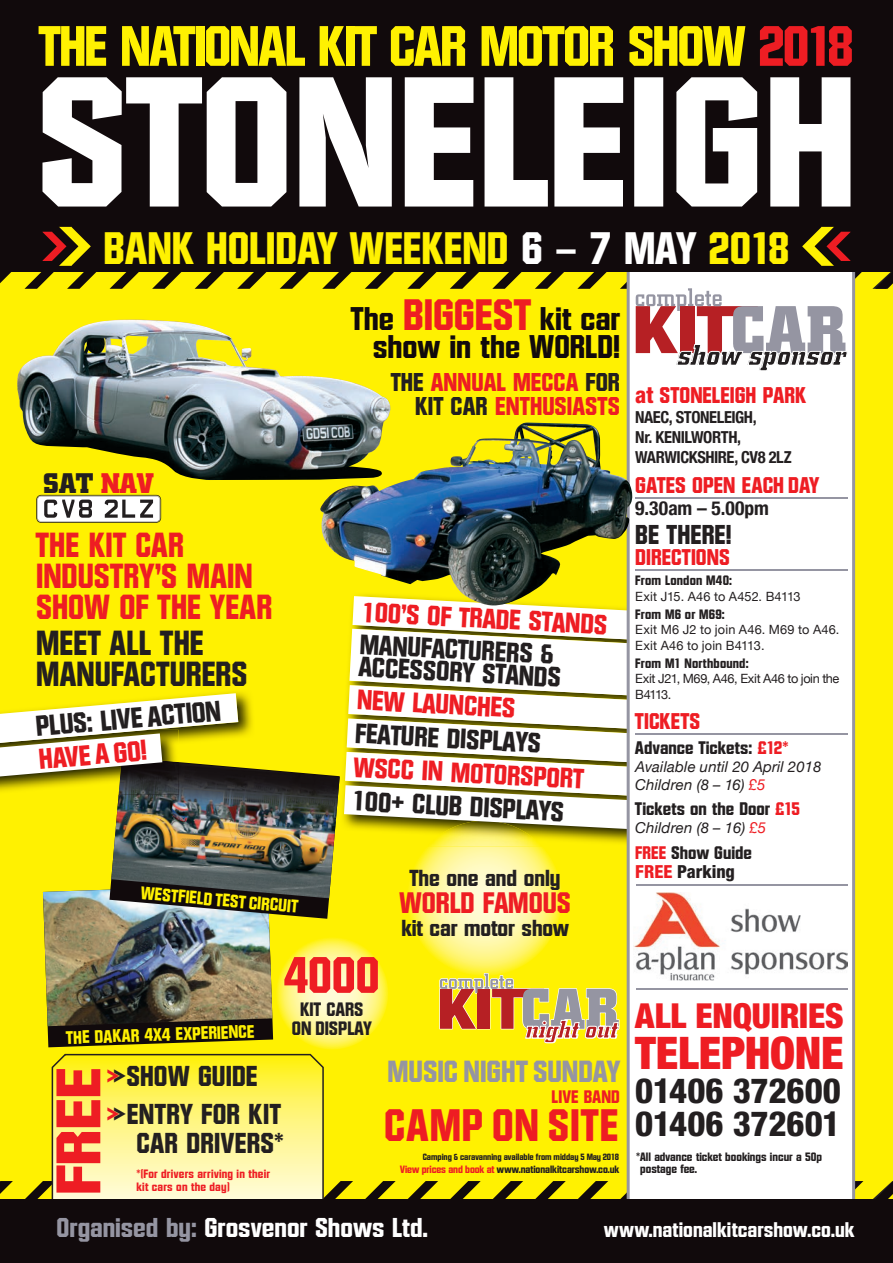
<style>
.page{position:relative;width:893px;height:1263px;background:#fff}
.page>*{position:absolute;margin:0;border:0;box-sizing:border-box;transform-origin:0 0}
.t1{font:800 56.25px "Facet";letter-spacing:-.03em;color:#fff101}
.t2{font:800 50.7px "Facet";color:#ee1d23}
.t3{font:800 45px "Facet";color:#fff101}
.t4{font:800 45px "Facet";letter-spacing:.015em;color:#ee1d23}
.t5{font:900 condensed 45px "Helvetica Neue";letter-spacing:-.005em;color:#ee1d23}
.t6{font:800 condensed 34.8px/32.7px "Helvetica Neue";letter-spacing:-.005em;color:#231f20}
.t7{font:800 34.5px/31px "Facet";letter-spacing:.02em;color:#ee1d23}
.t8{font:800 34.5px/31px "Facet";letter-spacing:.01em;color:#231f20}
.t9{font:900 condensed 34.5px "Helvetica Neue";letter-spacing:-.005em;color:#ee1d23}
.t10{font:800 32.4px/28.5px "Facet";color:#110a0c;text-align:right}
.t11{font:800 30.15px "Facet";color:#9595a2}
.t12{font:italic 700 29.4px "City";color:#231f20}
.t13{font:800 29.25px "Facet";color:#ee1d23}
.t14{font:800 28.5px/38px "Facet";letter-spacing:.005em;color:#231f20}
.t15{font:800 28.5px "Facet";color:#ee1d23}
.t16{font:700 28.05px "City";color:#231f20}
.t17{font:800 27.75px/22.5px "Facet";color:#231f20}
.t18{font:800 27.75px "Facet";color:#ee1d23}
.t19{font:800 27px "Facet";color:#fff}
.t20{font:800 27px "Facet";color:#231f20}
.t21{font:800 25.5px/24px "Facet";letter-spacing:.015em;color:#ee1d23;text-align:right}
.t22{font:italic 700 24.9px "City";color:#b62024}
.t23{font:800 22.95px "Facet";color:#231f20}
.t24{font:800 22.5px "Facet";letter-spacing:.015em;color:#ee1d23}
.t25{font:800 21px "Facet";color:#fff}
.t26{font:700 condensed 19.5px "Helvetica Neue";letter-spacing:.01em;color:#231f20}
.t27{font:800 19.2px/19.8px "Facet";letter-spacing:.005em;color:#231f20;text-align:center}
.t28{font:800 18px "Facet";color:#231f20}
.t29{font:800 18px "Facet";color:#fff101}
.t30{font:800 condensed 18px "Helvetica Neue";color:#231f20}
.t31{font:800 17.85px "Facet";color:#ee1d23}
.t32{font:700 condensed 16.5px/19.8px "Helvetica Neue";letter-spacing:-.025em;color:#231f20}
.t33{font:italic 15px/17.1px "Helvetica Neue";letter-spacing:.01em;color:#231f20}
.t34{font:800 13.5px "Facet";letter-spacing:.015em;color:#231f20}
.t35{font:12.75px/15.3px "Helvetica Neue";letter-spacing:-.005em;color:#231f20}
.t36{font:12.75px/16.2px "Helvetica Neue";letter-spacing:-.03em;color:#231f20}
.t37{font:800 12px/12px "Facet";color:#231f20}
.t38{font:800 12px/12.6px "Facet";letter-spacing:.015em;color:#ee1d23}
.t39{font:800 10.5px "Facet";letter-spacing:-.01em;color:#231f20}
.t40{font:800 9px "Facet";letter-spacing:-.005em;color:#231f20}
.s1{color:#ee1d23}
.s2{color:#fff}
.s3{font-size:43.5px;color:#ee1d23}
.s4{color:#231f20}
.s5{font-family:"Helvetica Neue";font-stretch:condensed}
.s6{color:#9595a2}
</style>
<div class="page">
<div style="left:0;top:271px;width:893px;height:928px;background:#fff101"></div>
<div style="left:627px;top:371px;width:228px;height:698px;background:#fff"></div>
<img style="left:654px;top:893px;width:193px;height:88px">
<hr style="left:636px;top:884px;width:211px;height:1px;background:#9595a2">
<hr style="left:636px;top:988px;width:211px;height:1px;background:#9595a2">
<svg style="left:52px;top:1054px;width:272px;height:15px"></svg>
<div style="left:0;top:0;width:893px;height:272px;background:#110a0c"></div>
<div style="left:0;top:1199px;width:893px;height:64px;background:#110a0c"></div>
<svg style="left:36px;top:495px;width:125px;height:28px;background:#bdbcb6"></svg>
<svg style="left:42px;top:77px;width:808px;height:130px;fill:#fff"></svg>
<svg style="left:0;top:227px;width:893px;height:144px"></svg>
<svg style="left:0;top:1069px;width:893px;height:130px"></svg>
<img style="left:16px;top:320px;width:375px;height:160px">
<img style="left:319px;top:422px;width:314px;height:174px">
<img style="left:0;top:596px;width:654px;height:451px">
<hr style="left:635px;top:497px;width:212px;height:2px;background:#9595a2">
<hr style="left:635px;top:569px;width:212px;height:2px;background:#9595a2">
<hr style="left:635px;top:733px;width:212px;height:1px;background:#9595a2">
<h1 class="t1" style="left:39px;top:15px;width:816px">THE NATIONAL KIT CAR MOTOR SHOW <span class="s1">2018</span></h1>
<h3 class="t3" style="left:103px;top:223px;width:688px">BANK HOLIDAY WEEKEND <span class="s2">6 – 7 MAY</span> 2018</h3>
<h3 class="t10" style="left:351px;top:304px;width:270px">The <span class="s3">BIGGEST</span> kit car show in the WORLD!</h3>
<h3 class="t12" style="left:676px;top:339px;width:170px">show sponsor</h3>
<h3 class="t21" style="left:391px;top:369px;width:231px"><span class="s4">THE</span> ANNUAL MECCA <span class="s4">FOR<br>KIT CAR</span> ENTHUSIASTS</h3>
<h3 class="t24" style="left:635px;top:383px;width:172px"><span class="s5">at</span> STONELEIGH PARK</h3>
<p class="t32" style="left:635px;top:406px;width:158px">NAEC, STONELEIGH,<br>Nr. KENILWORTH,<br>WARWICKSHIRE, CV8 2LZ</p>
<h3 class="t24" style="left:635px;top:473px;width:186px">GATES OPEN EACH DAY</h3>
<h3 class="t26" style="left:635px;top:492px;width:135px">9.30am – 5.00pm</h3>
<h3 class="t20" style="left:635px;top:520px;width:98px">BE THERE!</h3>
<h3 class="t24" style="left:635px;top:544px;width:96px">DIRECTIONS</h3>
<p class="t34" style="left:635px;top:573px;width:98px">From London M40:</p>
<p class="t35" style="left:635px;top:589px;width:167px">Exit J15. A46 to A452. B4113</p>
<p class="t34" style="left:635px;top:607px;width:91px">From M6 or M69:</p>
<p class="t35" style="left:635px;top:623px;width:206px">Exit M6 J2 to join A46. M69 to A46.<br>Exit A46 to join B4113.</p>
<p class="t34" style="left:635px;top:655px;width:115px">From M1 Northbound:</p>
<p class="t36" style="left:635px;top:671px;width:205px">Exit J21, M69, A46, Exit A46 to join the<br>B4113.</p>
<h3 class="t24" style="left:635px;top:708px;width:67px">TICKETS</h3>
<h3 class="t28" style="left:635px;top:738px;width:155px">Advance Tickets: <span class="s1">£12*</span></h3>
<p class="t33" style="left:635px;top:759px;width:188px">Available until 20 April 2018<br>Children (8 – 16) <span class="s1">£5</span></p>
<h3 class="t28" style="left:635px;top:799px;width:166px">Tickets on the Door <span class="s1">£15</span></h3>
<p class="t33" style="left:635px;top:820px;width:132px">Children (8 – 16) <span class="s1">£5</span></p>
<h3 class="t28" style="left:635px;top:843px;width:118px"><span class="s1">FREE</span> Show Guide</h3>
<h3 class="t30" style="left:635px;top:860px;width:101px"><span class="s1">FREE</span> Parking</h3>
<h3 class="t16" style="left:43px;top:467px;width:112px">SAT <span class="s1">NAV</span></h3>
<h3 class="t7" style="left:36px;top:529px;width:238px">THE KIT CAR<br>INDUSTRY’S MAIN<br>SHOW OF THE YEAR</h3>
<h3 class="t8" style="left:36px;top:627px;width:213px">MEET ALL THE<br>MANUFACTURERS</h3>
<h3 class="t18" style="left:363px;top:596px;width:247px;rotate:3deg">100’S OF TRADE STANDS</h3>
<h3 class="t17" style="left:361px;top:632px;width:204px;rotate:3deg">MANUFACTURERS &amp;<br>ACCESSORY STANDS</h3>
<h3 class="t18" style="left:358px;top:684px;width:160px;rotate:3deg">NEW LAUNCHES</h3>
<h3 class="t17" style="left:356px;top:721px;width:187px;rotate:3deg">FEATURE DISPLAYS</h3>
<h3 class="t18" style="left:354px;top:751px;width:232px;rotate:3deg">WSCC IN MOTORSPORT</h3>
<h3 class="t17" style="left:352px;top:789px;width:214px;rotate:3deg">100+ CLUB DISPLAYS</h3>
<h3 class="t14" style="left:34px;top:707px;width:186px;rotate:-5deg">PLUS:LIVE ACTION</h3>
<h3 class="t15" style="left:37px;top:743px;width:118px;rotate:-5deg">HAVE A GO!</h3>
<h3 class="t23" style="left:410px;top:864px;width:152px">The one and only</h3>
<h3 class="t13" style="left:400px;top:886px;width:173px">WORLD FAMOUS</h3>
<h3 class="t23" style="left:401px;top:914px;width:169px">kit car motor show</h3>
<h3 class="t29" style="left:142px;top:883px;width:159px;rotate:5deg">WESTFIELD TEST CIRCUIT</h3>
<h2 class="t2" style="left:284px;top:946px;width:97px">4000</h2>
<h3 class="t27" style="left:292px;top:999px;width:82px">KIT CARS<br>ON DISPLAY</h3>
<h3 class="t22" style="left:525px;top:1015px;width:93px">night out</h3>
<h3 class="t29" style="left:66px;top:1027px;width:191px;rotate:-2deg">THE DAKAR 4X4 EXPERIENCE</h3>
<h3 class="t14" style="left:107px;top:1056px;width:175px"><span class="s1">&gt;</span>&gt;SHOW GUIDE <span class="s1">&gt;</span>&gt;ENTRY FOR KIT</h3>
<h3 class="t14" style="left:136px;top:1123px;width:149px">CAR DRIVERS*</h3>
<p class="t38" style="left:136px;top:1167px;width:135px">*(For drivers arriving in their kit cars on the day)</p>
<h3 class="t11" style="left:387px;top:1055px;width:235px">MUSIC NIGHT SUNDAY</h3>
<h3 class="t31" style="left:552px;top:1087px;width:70px">LIVE BAND</h3>
<h3 class="t4" style="left:384px;top:1100px;width:236px">CAMP ON SITE</h3>
<p class="t40" style="left:423px;top:1152px;width:198px">Camping &amp; caravanning available from midday 5 May 2018</p>
<p class="t39" style="left:400px;top:1163px;width:221px"><span class="s1">View prices and book at</span> www.nationalkitcarshow.co.uk</p>
<h3 class="t9" style="left:635px;top:994px;width:210px">ALL ENQUIRIES</h3>
<h3 class="t5" style="left:635px;top:1025px;width:210px">TELEPHONE</h3>
<h3 class="t6" style="left:635px;top:1073px;width:207px">01406 372600<br>01406 372601</h3>
<p class="t37" style="left:640px;top:1150px;width:183px;text-indent:-4px">* All advance ticket bookings incur a 50p postage fee.</p>
<h3 class="t19" style="left:56px;top:1212px;width:373px"><span class="s6">Organised by:</span> Grosvenor Shows Ltd.</h3>
<h3 class="t25" style="left:604px;top:1217px;width:251px">www.nationalkitcarshow.co.uk</h3>
</div>
